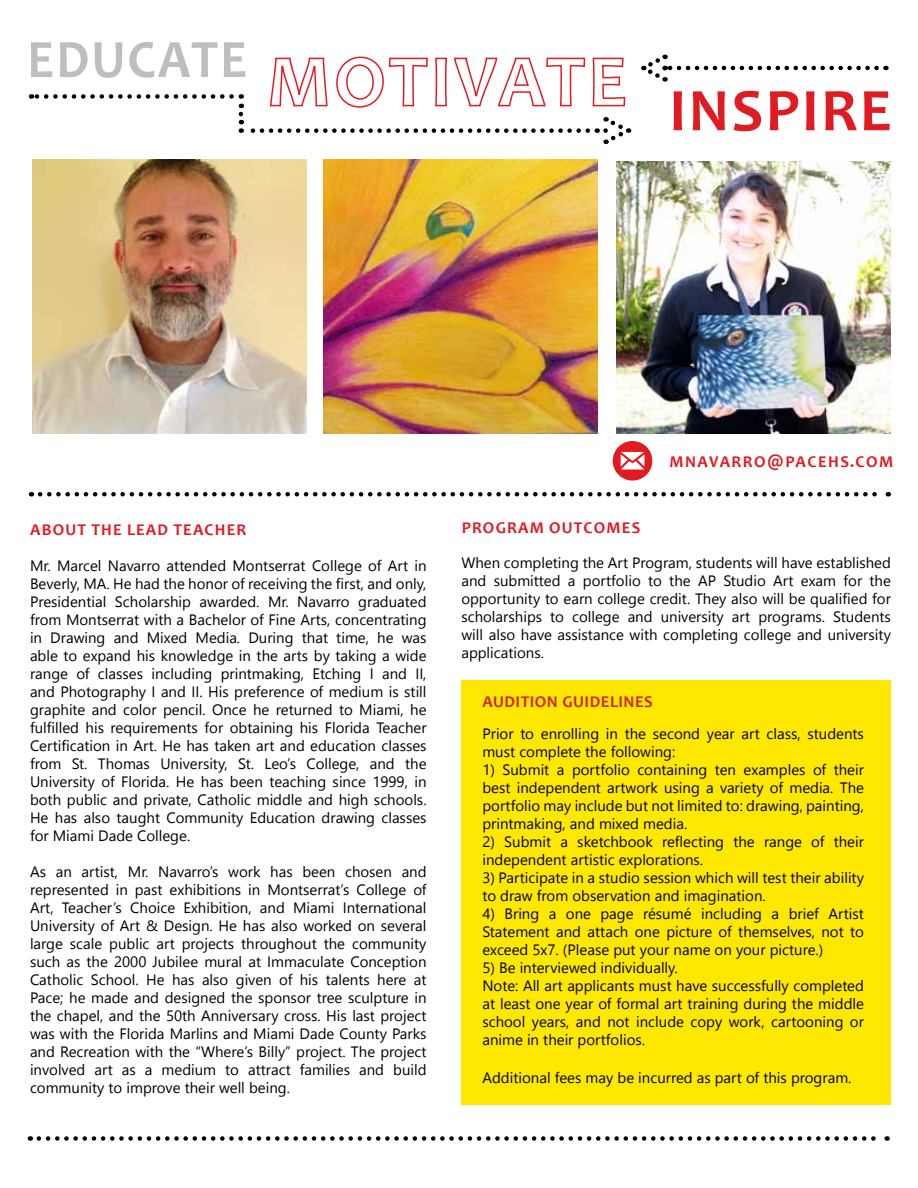
<style>
.page{position:relative;width:918px;height:1188px;background:#fff}
.page>*{position:absolute;margin:0;border:0;box-sizing:border-box;transform-origin:0 0}
.t1{font:700 61.05px "Candara";color:#e11b22}
.t2{font:700 54.45px "Candara";color:#bcbec0;scale:.95 1}
.t3{font:700 16.5px "Candara";letter-spacing:.07em;color:#e11a27}
.t4{font:700 16.5px "Candara";letter-spacing:.09em;color:#e11b22}
.t5{font:700 16.5px "Candara";letter-spacing:.03em;color:#d2232a}
.t6{font:15px/18px "Segoe UI";color:#000;text-align:justify}
</style>
<div class="page">
<div style="left:461px;top:680px;width:430px;height:425px;background:#ffe800"></div>
<svg style="left:269px;top:57px;width:59px;height:50px"></svg>
<svg style="left:336px;top:56px;width:250px;height:52px"></svg>
<svg style="left:592px;top:57px;width:34px;height:50px"></svg>
<svg style="left:31px;top:94px;width:201px;height:5px"></svg>
<svg style="left:239px;top:114px;width:349px;height:19px"></svg>
<svg style="left:597px;top:117px;width:33px;height:27px"></svg>
<svg style="left:641px;top:54px;width:236px;height:28px"></svg>
<svg style="left:40px;top:492px;width:849px;height:4px"></svg>
<div style="left:613px;top:441px;width:39px;height:40px;background:#e11b22;border-radius:50%"></div>
<svg style="left:621px;top:452px;width:23px;height:18px"></svg>
<img style="left:32px;top:159px;width:275px;height:275px">
<img style="left:616px;top:161px;width:275px;height:273px">
<img style="left:323px;top:159px;width:275px;height:275px">
<svg style="left:39px;top:1136px;width:849px;height:5px"></svg>
<h2 class="t2" style="left:27px;top:25px;width:233px">EDUCATE</h2>
<h1 class="t1" style="left:669px;top:72px;width:224px">INSPIRE</h1>
<p class="t3" style="left:30px;top:519px;width:218px">ABOUT THE LEAD TEACHER</p>
<p class="t6" style="left:30px;top:556px;width:398px">Mr. Marcel Navarro attended Montserrat College of Art in Beverly, MA. He had the honor of receiving the first, and only, Presidential Scholarship awarded. Mr. Navarro graduated from Montserrat with a Bachelor of Fine Arts, concentrating in Drawing and Mixed Media. During that time, he was able to expand his knowledge in the arts by taking a wide range of classes including printmaking, Etching I and II, and Photography I and II. His preference of medium is still graphite and color pencil. Once he returned to Miami, he fulfilled his requirements for obtaining his Florida Teacher Certification in Art. He has taken art and education classes from St. Thomas University, St. Leo’s College, and the University of Florida. He has been teaching since 1999, in both public and private, Catholic middle and high schools.<br>He has also taught Community Education drawing classes for Miami Dade College.</p>
<p class="t6" style="left:30px;top:862px;width:398px">As an artist, Mr. Navarro’s work has been chosen and represented in past exhibitions in Montserrat’s College of Art, Teacher’s Choice Exhibition, and Miami International University of Art &amp; Design. He has also worked on several large scale public art projects throughout the community such as the 2000 Jubilee mural at Immaculate Conception Catholic School. He has also given of his talents here at Pace; he made and designed the sponsor tree sculpture in the chapel, and the 50th Anniversary cross. His last project was with the Florida Marlins and Miami Dade County Parks and Recreation with the “Where’s Billy” project. The project involved art as a medium to attract families and build community to improve their well being.</p>
<p class="t4" style="left:669px;top:451px;width:211px">MNAVARRO@PACEHS.COM</p>
<p class="t3" style="left:462px;top:518px;width:179px">PROG RAM OUTCOM ES</p>
<p class="t6" style="left:461px;top:553px;width:431px">When completing the Art Program, students will have established and submitted a portfolio to the AP Studio Art exam for the opportunity to earn college credit. They also will be qualified for scholarships to college and university art programs. Students will also have assistance with completing college and university applications.</p>
<p class="t5" style="left:482px;top:691px;width:172px">AUDITION GUIDELINES</p>
<p class="t6" style="left:482px;top:724px;width:383px">Prior to enrolling in the second year art class, students must complete the following:</p>
<p class="t6" style="left:482px;top:760px;width:383px">1) Submit a portfolio containing ten examples of their best independent artwork using a variety of media. The portfolio may include but not limited to: drawing, painting, printmaking, and mixed media.</p>
<p class="t6" style="left:482px;top:832px;width:383px">2) Submit a sketchbook reflecting the range of their independent artistic explorations.</p>
<p class="t6" style="left:482px;top:868px;width:383px">3) Participate in a studio session which will test their ability to draw from observation and imagination.</p>
<p class="t6" style="left:482px;top:904px;width:383px">4) Bring a one page résumé including a brief Artist Statement and attach one picture of themselves, not to exceed 5x7. (Please put your name on your picture.)</p>
<p class="t6" style="left:482px;top:958px;width:383px;text-align:left">5) Be interviewed individually.<br>Note: All art applicants must have successfully completed at least one year of formal art training during the middle school years, and not include copy work, cartooning or anime in their portfolios.</p>
<p class="t6" style="left:482px;top:1068px;width:371px">Additional fees may be incurred as part of this program.</p>
</div>
